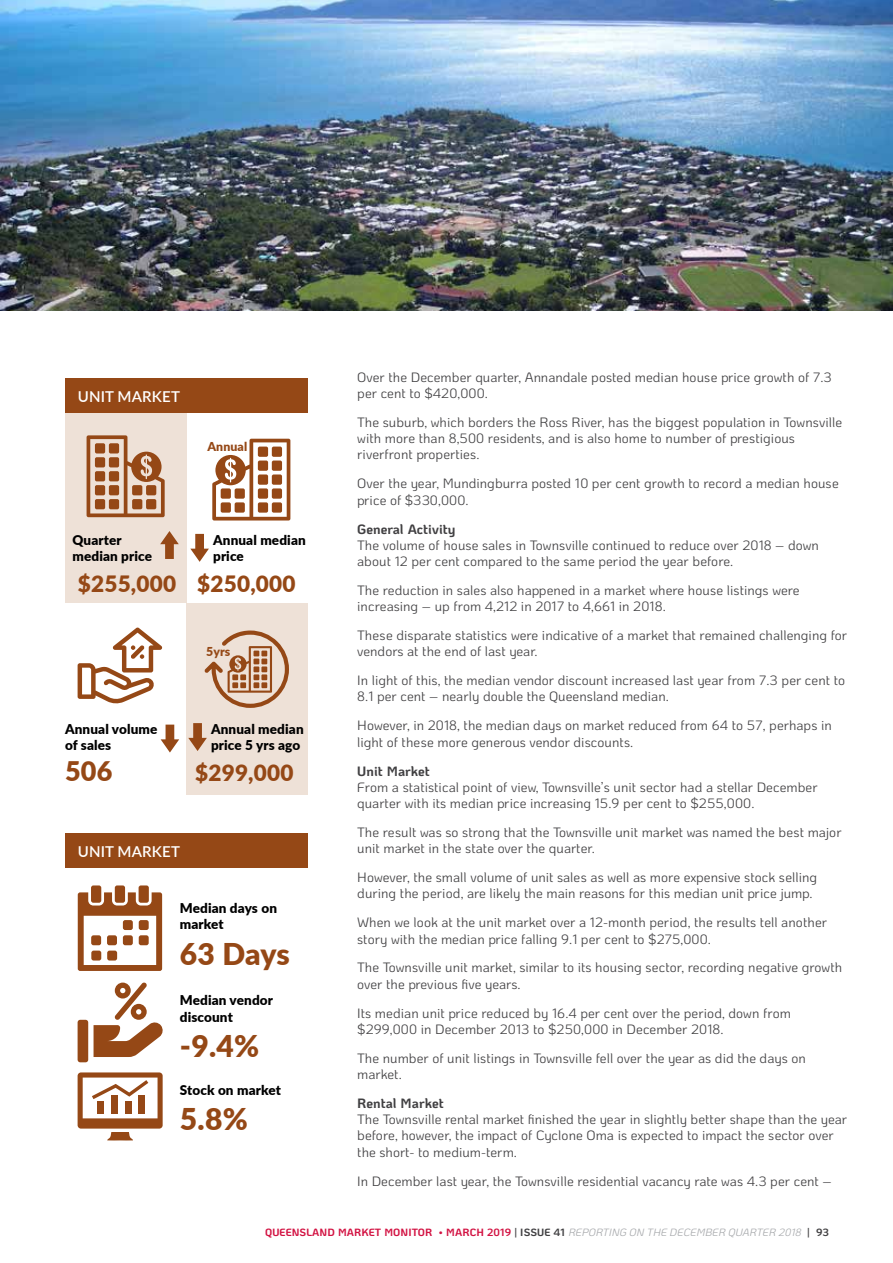
<style>
.page{position:relative;width:893px;height:1263px;background:#fff}
.page>*{position:absolute;margin:0;border:0;box-sizing:border-box;transform-origin:0 0}
.t1{font:900 30px "Lato";color:#954816}
.t2{font:900 27px "Lato";color:#954816}
.t3{font:900 22.5px "Lato";letter-spacing:.01em;color:#954816}
.t4{font:600 15px "Lato";letter-spacing:.01em;color:#fff}
.t5{font:13.5px/16.2px "Ko Ho";letter-spacing:.005em;color:#414042}
.t6{font:900 13.5px/16.5px "Lato";letter-spacing:.01em;color:#000}
.t7{font:700 13.5px "Ko Ho";color:#414042}
.t8{font:900 12.3px "Lato";letter-spacing:.01em;color:#954816}
.t9{font:700 10.5px "Ko Ho";letter-spacing:.01em;color:#d21242}
.s1{color:#414042}
.s2{font-weight:400;font-style:italic;color:#a7a9ac}
</style>
<div class="page">
<div style="left:65px;top:412px;width:121px;height:191px;background:#eee1d7"></div>
<div style="left:186px;top:603px;width:121px;height:191px;background:#eee1d7"></div>
<svg style="left:87px;top:435px;width:78px;height:82px"></svg>
<div style="left:65px;top:379px;width:242px;height:34px;background:#954816"></div>
<svg style="left:78px;top:627px;width:84px;height:77px"></svg>
<div style="left:65px;top:833px;width:242px;height:34px;background:#954816"></div>
<svg style="left:78px;top:892px;width:84px;height:79px"></svg>
<div style="left:91px;top:885px;width:10px;height:18px;background:#954816;border-radius:2px"></div>
<div style="left:115px;top:885px;width:10px;height:18px;background:#954816;border-radius:2px"></div>
<div style="left:139px;top:885px;width:10px;height:18px;background:#954816;border-radius:2px"></div>
<div style="left:78px;top:1020px;width:10px;height:42px;background:#954816;border-radius:3px"></div>
<svg style="left:94px;top:982px;width:69px;height:75px"></svg>
<svg style="left:78px;top:1072px;width:85px;height:68px"></svg>
<svg style="left:190px;top:534px;width:19px;height:28px"></svg>
<svg style="left:160px;top:531px;width:19px;height:28px"></svg>
<svg style="left:188px;top:723px;width:19px;height:28px"></svg>
<svg style="left:161px;top:725px;width:18px;height:27px"></svg>
<svg style="left:204px;top:630px;width:85px;height:78px"></svg>
<svg style="left:212px;top:439px;width:78px;height:81px"></svg>
<img style="left:0;top:0;width:893px;height:311px">
<p class="t4" style="left:78px;top:386px;width:104px">UNIT MARKET</p>
<p class="t8" style="left:207px;top:438px;width:41px">Annual</p>
<p class="t6" style="left:72px;top:531px;width:81px">Quarter median price</p>
<h3 class="t3" style="left:78px;top:567px;width:100px">$255,000</h3>
<p class="t6" style="left:213px;top:531px;width:94px">Annual median price</p>
<h3 class="t3" style="left:197px;top:567px;width:100px">$250,000</h3>
<p class="t8" style="left:206px;top:642px;width:26px">5yrs</p>
<p class="t6" style="left:65px;top:720px;width:94px">Annual volume of sales</p>
<h2 class="t2" style="left:65px;top:751px;width:49px">506</h2>
<p class="t6" style="left:211px;top:720px;width:94px">Annual median price 5 yrs ago</p>
<h3 class="t3" style="left:195px;top:756px;width:100px">$299,000</h3>
<p class="t4" style="left:78px;top:840px;width:104px">UNIT MARKET</p>
<p class="t6" style="left:180px;top:899px;width:99px">Median days on market</p>
<h1 class="t1" style="left:180px;top:931px;width:112px">63 Days</h1>
<p class="t6" style="left:180px;top:992px;width:95px">Median vendor discount</p>
<h1 class="t1" style="left:180px;top:1024px;width:81px">-9.4%</h1>
<p class="t6" style="left:180px;top:1081px;width:103px">Stock on market</p>
<h1 class="t1" style="left:180px;top:1097px;width:69px">5.8%</h1>
<p class="t5" style="left:357px;top:369px;width:476px">Over the December quarter, Annandale posted median house price growth of 7.3 per cent to $420,000.</p>
<p class="t5" style="left:357px;top:414px;width:487px">The suburb, which borders the Ross River, has the biggest population in Townsville with more than 8,500 residents, and is also home to number of prestigious riverfront properties.</p>
<p class="t5" style="left:357px;top:476px;width:483px">Over the year, Mundingburra posted 10 per cent growth to record a median house price of $330,000.</p>
<p class="t7" style="left:357px;top:518px;width:100px">General Activity</p>
<p class="t5" style="left:357px;top:537px;width:463px">The volume of house sales in Townsville continued to reduce over 2018 – down about 12 per cent compared to the same period the year before.</p>
<p class="t5" style="left:357px;top:582px;width:444px">The reduction in sales also happened in a market where house listings were increasing – up from 4,212 in 2017 to 4,661 in 2018.</p>
<p class="t5" style="left:357px;top:627px;width:491px">These disparate statistics were indicative of a market that remained challenging for vendors at the end of last year.</p>
<p class="t5" style="left:357px;top:673px;width:489px">In light of this, the median vendor discount increased last year from 7.3 per cent to<br>8.1 per cent – nearly double the Queensland median.</p>
<p class="t5" style="left:357px;top:718px;width:476px">However, in 2018, the median days on market reduced from 64 to 57, perhaps in light of these more generous vendor discounts.</p>
<p class="t7" style="left:357px;top:759px;width:74px">Unit Market</p>
<p class="t5" style="left:357px;top:779px;width:462px">From a statistical point of view, Townsville’s unit sector had a stellar December quarter with its median price increasing 15.9 per cent to $255,000.</p>
<p class="t5" style="left:357px;top:824px;width:486px">The result was so strong that the Townsville unit market was named the best major unit market in the state over the quarter.</p>
<p class="t5" style="left:357px;top:869px;width:462px">However, the small volume of unit sales as well as more expensive stock selling during the period, are likely the main reasons for this median unit price jump.</p>
<p class="t5" style="left:357px;top:915px;width:471px">When we look at the unit market over a 12-month period, the results tell another story with the median price falling 9.1 per cent to $275,000.</p>
<p class="t5" style="left:357px;top:960px;width:487px">The Townsville unit market, similar to its housing sector, recording negative growth over the previous five years.</p>
<p class="t5" style="left:357px;top:1005px;width:435px">Its median unit price reduced by 16.4 per cent over the period, down from $299,000 in December 2013 to $250,000 in December 2018.</p>
<p class="t5" style="left:357px;top:1050px;width:450px">The number of unit listings in Townsville fell over the year as did the days on market.</p>
<p class="t7" style="left:357px;top:1092px;width:88px">Rental Market</p>
<p class="t5" style="left:357px;top:1111px;width:491px">The Townsville rental market finished the year in slightly better shape than the year before, however, the impact of Cyclone Oma is expected to impact the sector over the short- to medium-term.</p>
<p class="t5" style="left:357px;top:1173px;width:476px">In December last year, the Townsville residential vacancy rate was 4.3 per cent –</p>
<p class="t9" style="left:265px;top:1223px;width:566px">QUEENSLAND MARKET MONITOR • MARCH 2019 <span class="s1">| ISSUE 41</span> <span class="s2">REPORTING ON THEDECEMBER QUARTER 2018</span> <span class="s1">| 93</span></p>
</div>
